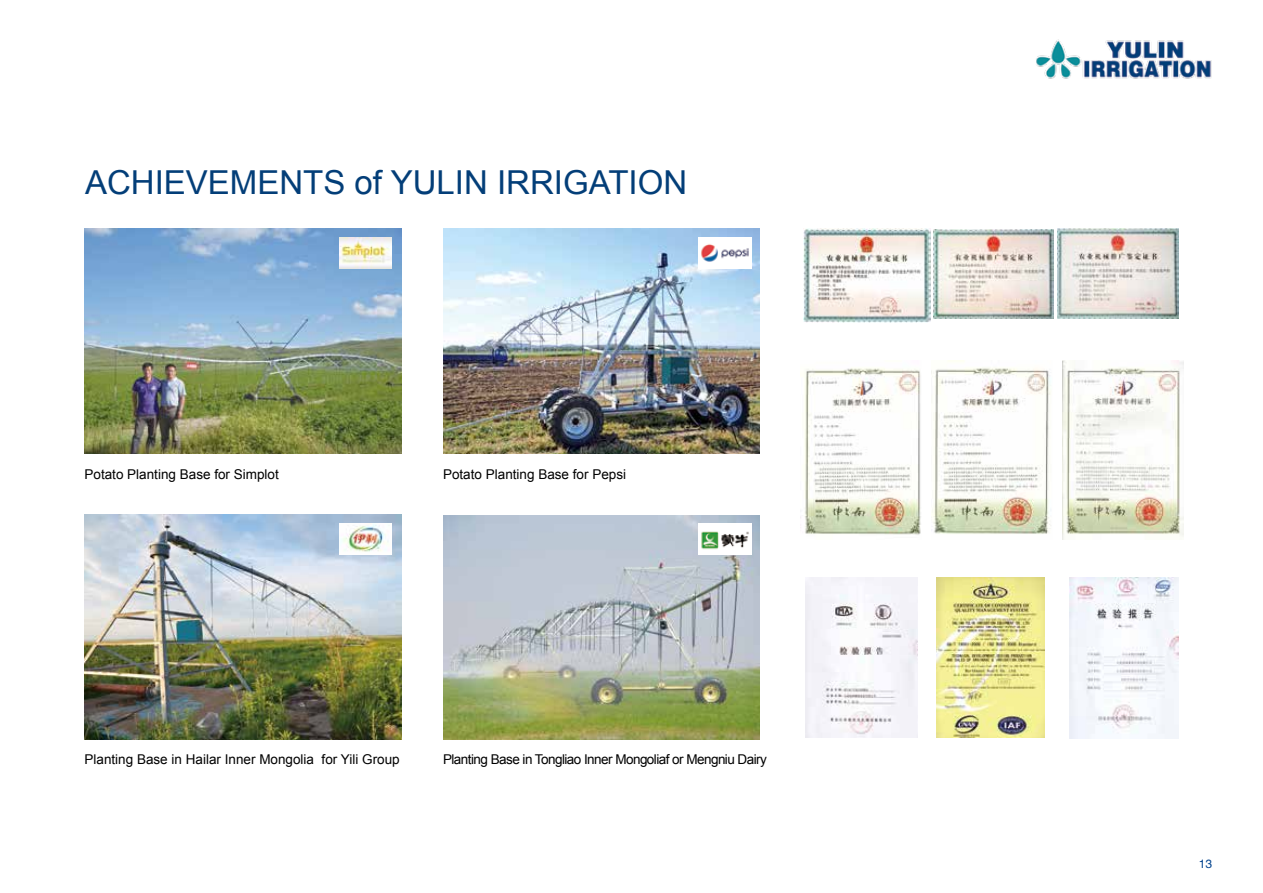
<style>
.page{position:relative;width:1263px;height:893px;background:#fff}
.page>*{position:absolute;margin:0;border:0;box-sizing:border-box;transform-origin:0 0}
.t1{font:33px "Arial";color:#033e78}
.t2{font:13.5px "Arial";color:#000}
.t3{font:13.5px "Arial";letter-spacing:-.04em;color:#000}
.t4{font:12px "FZHTJW GB1 0";color:#00428e}
</style>
<div class="page">
<img style="left:85px;top:515px;width:316px;height:225px">
<img style="left:339px;top:524px;width:53px;height:31px">
<img style="left:85px;top:229px;width:316px;height:225px">
<img style="left:443px;top:229px;width:316px;height:225px">
<img style="left:443px;top:516px;width:316px;height:224px">
<img style="left:1036px;top:39px;width:176px;height:40px">
<img style="left:936px;top:578px;width:108px;height:160px">
<img style="left:804px;top:368px;width:117px;height:167px">
<img style="left:932px;top:360px;width:119px;height:174px">
<img style="left:1063px;top:360px;width:120px;height:179px">
<img style="left:1069px;top:578px;width:109px;height:160px">
<img style="left:339px;top:238px;width:53px;height:31px">
<img style="left:698px;top:524px;width:53px;height:31px">
<img style="left:698px;top:238px;width:53px;height:31px">
<img style="left:804px;top:229px;width:127px;height:93px">
<img style="left:1058px;top:229px;width:120px;height:90px">
<img style="left:933px;top:230px;width:120px;height:89px">
<img style="left:805px;top:578px;width:113px;height:160px">
<h1 class="t1" style="left:85px;top:161px;width:604px">ACHIEVEMENTS of YULIN IRRIGATION</h1>
<p class="t2" style="left:85px;top:465px;width:196px">Potato Planting Base for Simplot</p>
<p class="t2" style="left:443px;top:465px;width:185px">Potato Planting Base for Pepsi</p>
<p class="t2" style="left:85px;top:750px;width:317px">Planting Base in Hailar Inner Mongolia for Yili Group</p>
<p class="t3" style="left:443px;top:750px;width:325px">Planting Base in Tongliao Inner Mongoliaf or Mengniu Dairy</p>
<p class="t4" style="left:1199px;top:857px;width:15px">13</p>
</div>
